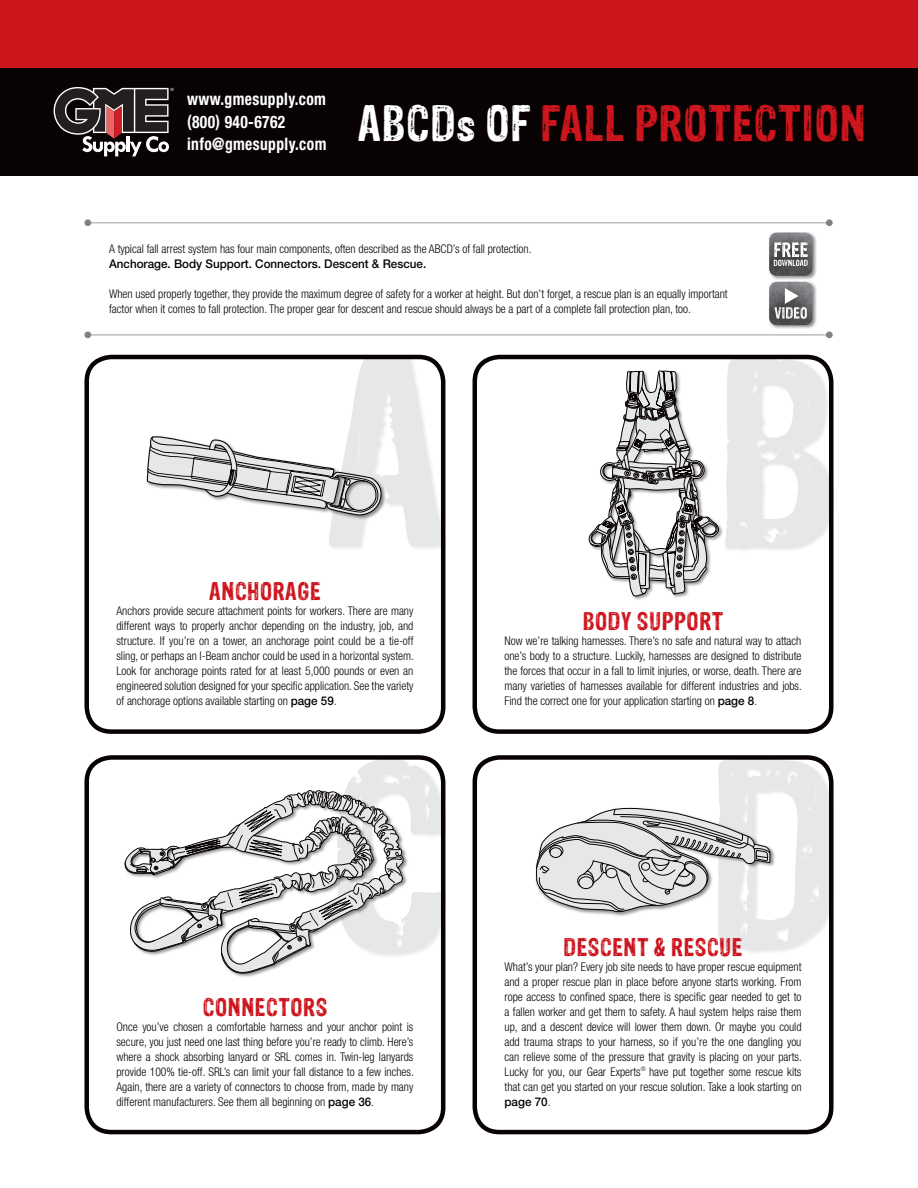
<style>
.page{position:relative;width:918px;height:1188px;background:#fff}
.page>*{position:absolute;margin:0;border:0;box-sizing:border-box;transform-origin:0 0}
.t1{font:42px "Sans Culottes";letter-spacing:.02em;color:#cd151d}
.t2{font:21px "Sans Culottes";letter-spacing:.03em;color:#cd151d}
.t3{font:700 condensed 17.25px "Helvetica Neue LT Std";letter-spacing:.025em;color:#fff;scale:.9 1}
.t4{font:300 condensed 12px/15px "Helvetica Neue LT Std";color:#080302;text-align:justify}
.t5{font:500 12px "Helvetica Neue LT Std";color:#080302}
.s1{color:#fff}
.s2{font-weight:500;font-stretch:normal}
</style>
<div class="page">
<div style="left:0;top:0;width:918px;height:68px;background:#cd151d"></div>
<div style="left:0;top:68px;width:918px;height:108px;background:#080302"></div>
<svg style="left:54px;top:87px;width:120px;height:69px"></svg>
<div style="left:328px;top:356px;width:120px;height:195px;background:#231f20;opacity:.1"></div>
<div style="left:84px;top:355px;width:361px;height:379px;border:4px solid #080302;border-radius:25px"></div>
<svg style="left:147px;top:357px;width:296px;height:189px"></svg>
<div style="left:725px;top:356px;width:111px;height:197px;background:#231f20;opacity:.1"></div>
<svg style="left:725px;top:357px;width:106px;height:191px"></svg>
<div style="left:473px;top:355px;width:360px;height:379px;border:4px solid #080302;border-radius:25px"></div>
<svg style="left:588px;top:371px;width:131px;height:226px"></svg>
<div style="left:717px;top:758px;width:119px;height:197px;background:#231f20;opacity:.1"></div>
<div style="left:473px;top:755px;width:361px;height:379px;border:4px solid #080302;border-radius:25px"></div>
<svg style="left:535px;top:759px;width:296px;height:192px"></svg>
<div style="left:336px;top:758px;width:112px;height:201px;background:#231f20;opacity:.1"></div>
<div style="left:84px;top:755px;width:361px;height:379px;border:4px solid #080302;border-radius:25px"></div>
<svg style="left:125px;top:759px;width:318px;height:218px"></svg>
<hr style="left:89px;top:334px;width:741px;height:2px;background:#bcbdc0">
<div style="left:826px;top:331px;width:7px;height:7px;background:#808285;border-radius:50%"></div>
<div style="left:84px;top:331px;width:7px;height:7px;background:#808285;border-radius:50%"></div>
<hr style="left:89px;top:222px;width:741px;height:1px;background:#bcbdc0">
<div style="left:826px;top:219px;width:7px;height:7px;background:#808285;border-radius:50%"></div>
<div style="left:84px;top:219px;width:7px;height:7px;background:#808285;border-radius:50%"></div>
<div style="left:768px;top:281px;width:49px;height:49px;background:#231f20;opacity:.5"></div>
<img style="left:769px;top:282px;width:43px;height:43px">
<svg style="left:775px;top:288px;width:32px;height:31px"></svg>
<div style="left:768px;top:232px;width:49px;height:48px;background:#231f20;opacity:.5"></div>
<img style="left:769px;top:233px;width:43px;height:43px">
<svg style="left:774px;top:242px;width:34px;height:24px"></svg>
<p class="t3" style="left:187px;top:89px;width:156px">www.gmesupply.com</p>
<p class="t3" style="left:187px;top:111px;width:111px">(800) 940-6762</p>
<p class="t3" style="left:187px;top:134px;width:156px">info@gmesupply.com</p>
<p class="t1" style="left:358px;top:93px;width:510px"><span class="s1">ABCDs OF</span> FALL PROTECTION</p>
<p class="t4" style="left:109px;top:241px;width:424px">A typical fall arrest system has four main components, often described as the ABCD’s of fall protection.</p>
<p class="t5" style="left:109px;top:257px;width:319px">Anchorage. Body Support. Connectors. Descent &amp; Rescue.</p>
<p class="t4" style="left:109px;top:286px;width:620px">When used properly together, they provide the maximum degree of safety for a worker at height. But don’t forget, a rescue plan is an equally important factor when it comes to fall protection. The proper gear for descent and rescue should always be a part of a complete fall protection plan, too.</p>
<p class="t2" style="left:209px;top:576px;width:113px">ANCHORAGE</p>
<p class="t4" style="left:116px;top:603px;width:299px">Anchors provide secure attachment points for workers. There are many different ways to properly anchor depending on the industry, job, and structure. If you’re on a tower, an anchorage point could be a tie-off sling, or perhaps an I-Beam anchor could be used in a horizontal system.<br>Look for anchorage points rated for at least 5,000 pounds or even an engineered solution designed for your specific application. See the variety of anchorage options available starting on <span class="s2">page 59</span>.</p>
<p class="t2" style="left:583px;top:606px;width:142px">BODY SUPPORT</p>
<p class="t4" style="left:505px;top:633px;width:299px">Now we’re talking harnesses. There’s no safe and natural way to attach one’s body to a structure. Luckily, harnesses are designed to distribute the forces that occur in a fall to limit injuries, or worse, death. There are many varieties of harnesses available for different industries and jobs.<br>Find the correct one for your application starting on <span class="s2">page 8</span>.</p>
<p class="t2" style="left:203px;top:991px;width:126px">CONNECTORS</p>
<p class="t4" style="left:116px;top:1019px;width:299px">Once you’ve chosen a comfortable harness and your anchor point is secure, you just need one last thing before you’re ready to climb. Here’s where a shock absorbing lanyard or SRL comes in. Twin-leg lanyards provide 100% tie-off. SRL’s can limit your fall distance to a few inches.<br>Again, there are a variety of connectors to choose from, made by many different manufacturers. See them all beginning on <span class="s2">page 36</span>.</p>
<p class="t2" style="left:564px;top:931px;width:181px">DESCENT &amp; RESCUE</p>
<p class="t4" style="left:505px;top:959px;width:299px">What’s your plan? Every job site needs to have proper rescue equipment and a proper rescue plan in place before anyone starts working. From rope access to confined space, there is specific gear needed to get to a fallen worker and get them to safety. A haul system helps raise them up, and a descent device will lower them down. Or maybe you could add trauma straps to your harness, so if you’re the one dangling you can relieve some of the pressure that gravity is placing on your parts.<br>Lucky for you, our Gear Experts<sup>®</sup> have put together some rescue kits that can get you started on your rescue solution. Take a look starting on <span class="s2">page 70</span>.</p>
</div>
